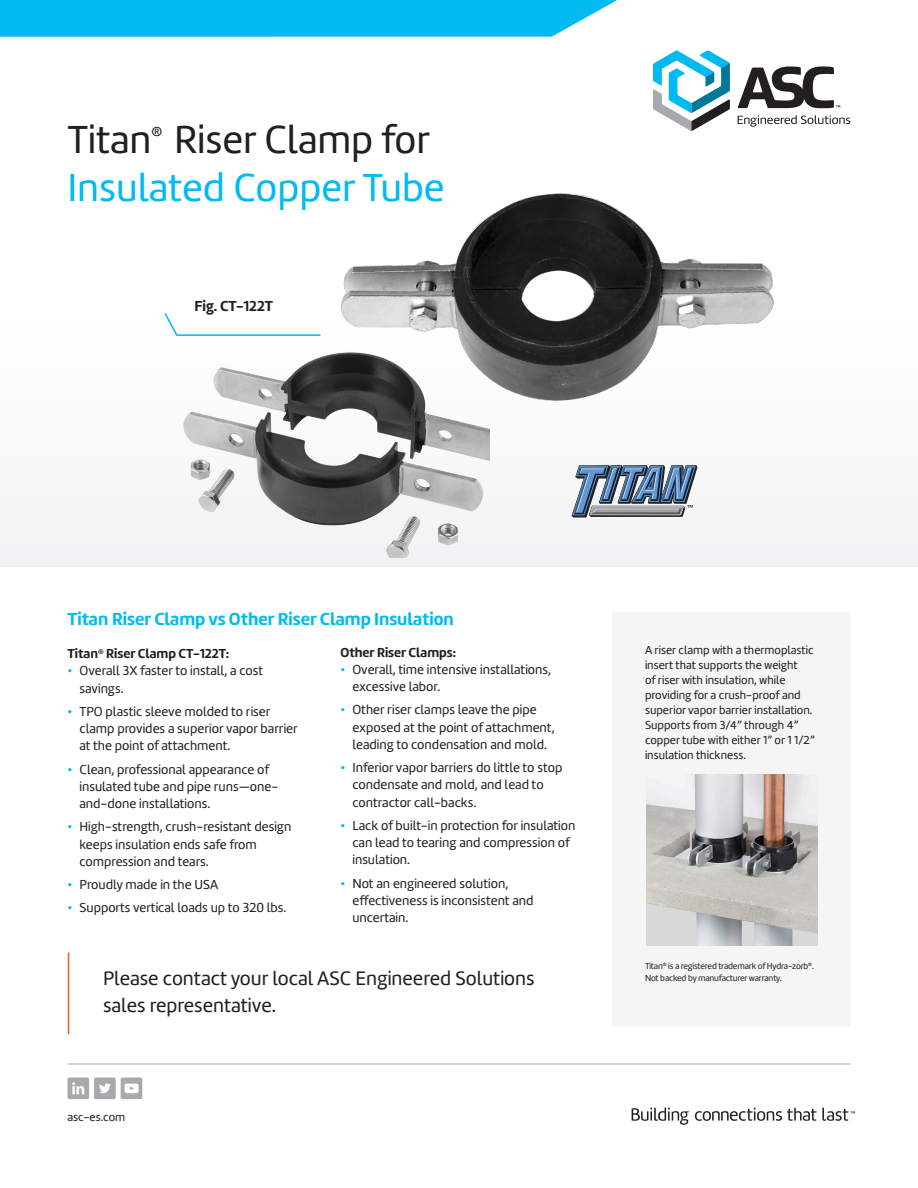
<style>
.page{position:relative;width:918px;height:1188px;background:#fff}
.page>*{position:absolute;margin:0;border:0;box-sizing:border-box;transform-origin:0 0}
.Title_-_Document{font:40.5px/48px "Marine";color:#00baf1}
.Title_-_Document-2{font:40.5px "Marine";color:#231f20}
.Callout_-_Call_to_ac{font:20.25px/27px "Marine";color:#231f20}
.Title_-_Section{font:700 18px "Marine";color:#00baf1}
.t1{font:700 15px "Marine";color:#231f20}
.Title_-_Document-3{font:14.85px "Marine";color:#231f20}
.t2{font:13.5px/17.2px "Marine";color:#231f20}
.Body_-_Title{font:700 13.5px "Marine";color:#231f20}
.Body_-_Text{font:12px/15px "Marine";color:#231f20}
.Body_-_Text-2{font:9px/12px "Marine";letter-spacing:-.02em;color:#231f20}
.s1{color:#231f20}
.s2{color:#00baf1}
</style>
<div class="page">
<div style="left:0;top:0;width:918px;height:567px;background:linear-gradient(to right,#fefefe,#fbfbfb)"></div>
<svg style="left:632px;top:1108px;width:223px;height:17px"></svg>
<div style="left:94px;top:1078px;width:22px;height:21px;background:#a8a9ad;border-radius:2px"></div>
<svg style="left:99px;top:1083px;width:12px;height:10px"></svg>
<div style="left:68px;top:1078px;width:21px;height:21px;background:#a8a9ad;border-radius:2px"></div>
<svg style="left:72px;top:1082px;width:12px;height:12px"></svg>
<div style="left:121px;top:1078px;width:21px;height:21px;background:#a8a9ad;border-radius:2px"></div>
<svg style="left:125px;top:1084px;width:14px;height:9px"></svg>
<hr style="left:68px;top:1064px;width:782px;height:1px;background:#a8a9ad">
<svg style="left:738px;top:66px;width:112px;height:61px"></svg>
<svg style="left:653px;top:50px;width:77px;height:81px"></svg>
<svg style="left:0;top:0;width:650px;height:37px;background:#1bc1f2"></svg>
<hr style="left:68px;top:953px;width:1px;height:81px;background:#f15921">
<div style="left:612px;top:612px;width:238px;height:415px;background:#f5f5f6"></div>
<img style="left:646px;top:775px;width:171px;height:171px">
<svg style="left:163px;top:311px;width:159px;height:26px"></svg>
<img style="left:336px;top:182px;width:448px;height:230px">
<img style="left:174px;top:350px;width:316px;height:208px">
<svg style="left:572px;top:465px;width:125px;height:53px"></svg>
<p class="Title_-_Document" style="left:68px;top:116px;width:379px;text-indent:107px"><span class="s1">Riser Clamp for<br></span>Insulated Copper Tube</p>
<p class="Title_-_Document-2" style="left:68px;top:114px;width:85px">Titan</p>
<p class="Title_-_Document-3" style="left:151px;top:122px;width:12px">®</p>
<p class="t1" style="left:194px;top:296px;width:80px">Fig. CT-122T</p>
<p class="Title_-_Section" style="left:68px;top:607px;width:388px">Titan Riser Clamp vs Other Riser Clamp Insulation</p>
<p class="Body_-_Title" style="left:68px;top:645px;width:163px">Titan<sup>®</sup> Riser Clamp CT-122T:</p>
<p class="t2" style="left:80px;top:662px;width:185px;text-indent:-12px"><span class="s2">•</span> Overall 3X faster to install, a cost savings.</p>
<p class="t2" style="left:80px;top:703px;width:220px;text-indent:-12px"><span class="s2">•</span> TPO plastic sleeve molded to riser clamp provides a superior vapor barrier at the point of attachment.</p>
<p class="t2" style="left:80px;top:760px;width:200px;text-indent:-12px"><span class="s2">•</span> Clean, professional appearance of insulated tube and pipe runs—one&shy;and-done installations.</p>
<p class="t2" style="left:80px;top:818px;width:213px;text-indent:-12px"><span class="s2">•</span> High-strength, crush-resistant design keeps insulation ends safe from compression and tears.</p>
<p class="t2" style="left:68px;top:876px;width:152px"><span class="s2">•</span> Proudly made in the USA</p>
<p class="t2" style="left:68px;top:899px;width:220px"><span class="s2">•</span> Supports vertical loads up to 320 lbs.</p>
<p class="Body_-_Title" style="left:340px;top:643px;width:117px">Other Riser Clamps:</p>
<p class="t2" style="left:352px;top:661px;width:200px;text-indent:-12px"><span class="s2">•</span> Overall, time intensive installations, excessive labor.</p>
<p class="t2" style="left:352px;top:701px;width:204px;text-indent:-12px"><span class="s2">•</span> Other riser clamps leave the pipe exposed at the point of attachment, leading to condensation and mold.</p>
<p class="t2" style="left:352px;top:759px;width:212px;text-indent:-12px"><span class="s2">•</span> Inferior vapor barriers do little to stop condensate and mold, and lead to contractor call-backs.</p>
<p class="t2" style="left:352px;top:817px;width:225px;text-indent:-12px"><span class="s2">•</span> Lack of built-in protection for insulation can lead to tearing and compression of insulation.</p>
<p class="t2" style="left:352px;top:874px;width:183px;text-indent:-12px"><span class="s2">•</span> Not an engineered solution, effectiveness is inconsistent and uncertain.</p>
<p class="Callout_-_Call_to_ac" style="left:103px;top:965px;width:433px">Please contact your local ASC Engineered Solutions sales representative.</p>
<p class="Body_-_Text" style="left:68px;top:1109px;width:59px">asc-es.com</p>
<p class="Body_-_Text" style="left:645px;top:642px;width:171px">A riser clamp with a thermoplastic insert that supports the weight<br>of riser with insulation, while providing for a crush-proof and superior vapor barrier installation.<br>Supports from 3/4” through 4” copper tube with either 1” or 1 1/2” insulation thickness.</p>
<p class="Body_-_Text-2" style="left:645px;top:960px;width:171px">Titan<sup>®</sup> is a registered trademark of Hydra-zorb<sup>®</sup>.<br>Not backed by manufacturer warranty.</p>
</div>
